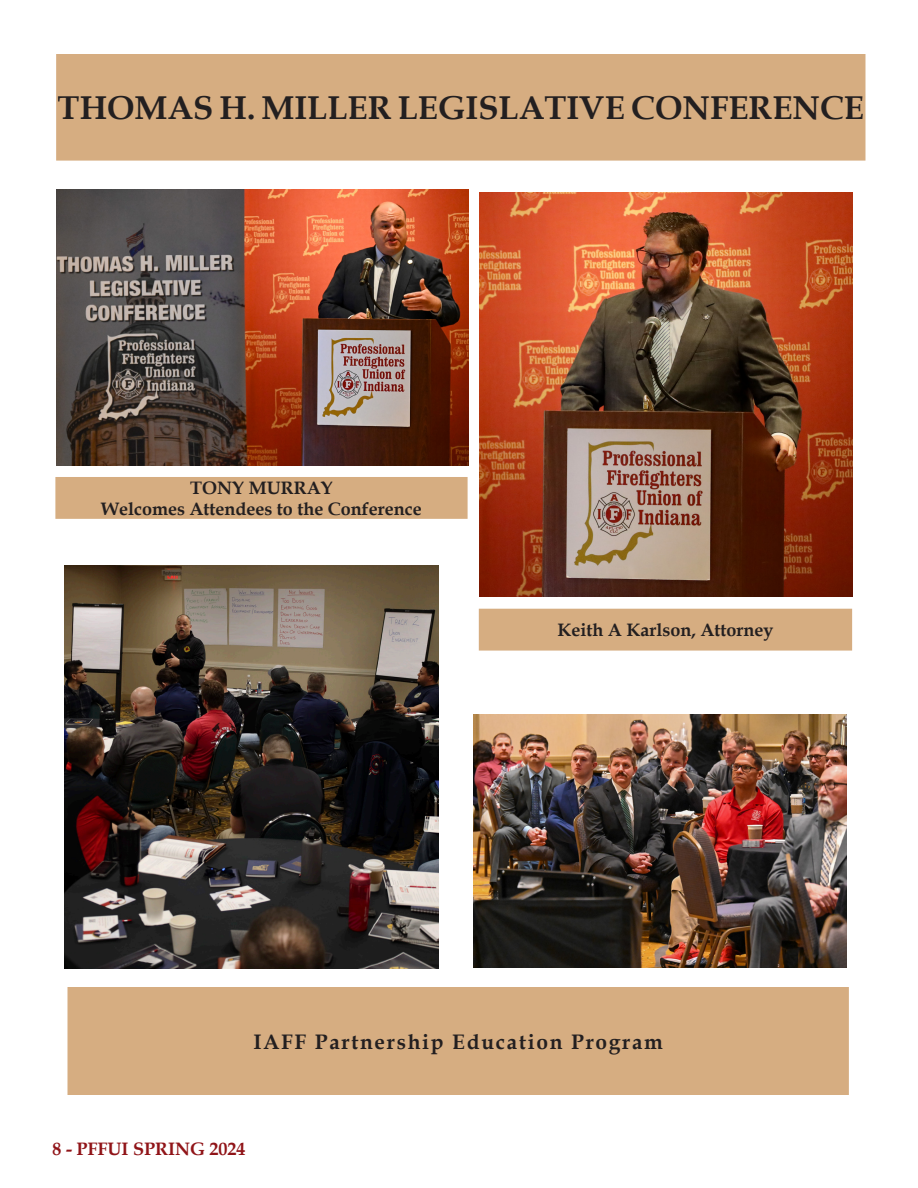
<style>
.page{position:relative;width:918px;height:1188px;background:#fff}
.page>*{position:absolute;margin:0;border:0;box-sizing:border-box;transform-origin:0 0}
.t1{font:700 33px "Book Antiqua";color:#231f20}
.t2{font:700 21px "Book Antiqua";letter-spacing:.08em;color:#231f20}
.t3{font:700 18px "Book Antiqua";color:#231f20}
.t4{font:700 18px "Book Antiqua";color:#901418}
</style>
<div class="page">
<img style="left:480px;top:192px;width:373px;height:404px">
<img style="left:65px;top:565px;width:373px;height:404px">
<img style="left:473px;top:715px;width:373px;height:252px">
<img style="left:57px;top:189px;width:412px;height:276px">
<div style="left:57px;top:55px;width:808px;height:105px;background:#d6ad81"></div>
<div style="left:56px;top:54px;width:810px;height:107px;border:2px solid #d6ad81"></div>
<div style="left:56px;top:478px;width:411px;height:40px;background:#d6ad81"></div>
<div style="left:55px;top:477px;width:413px;height:42px;border:2px solid #d6ad81"></div>
<div style="left:480px;top:609px;width:371px;height:41px;background:#d6ad81"></div>
<div style="left:479px;top:609px;width:373px;height:42px;border:2px solid #d6ad81"></div>
<div style="left:68px;top:988px;width:780px;height:106px;background:#d6ad81"></div>
<div style="left:68px;top:987px;width:781px;height:108px;border:2px solid #d6ad81"></div>
<p class="t1" style="left:58px;top:86px;width:808px">THOMAS H. MILLER LEGISLATIVE CONFERENCE</p>
<p class="t3" style="left:190px;top:475px;width:144px">TONY MURRAY</p>
<p class="t3" style="left:101px;top:497px;width:322px">Welcomes Attendees to the Conference</p>
<p class="t3" style="left:557px;top:618px;width:217px">Keith A Karlson, Attorney</p>
<p class="t2" style="left:253px;top:1027px;width:411px">IAFF Partnership Education Program</p>
<p class="t4" style="left:52px;top:1137px;width:194px">8 - PFFUI SPRING 2024</p>
</div>
